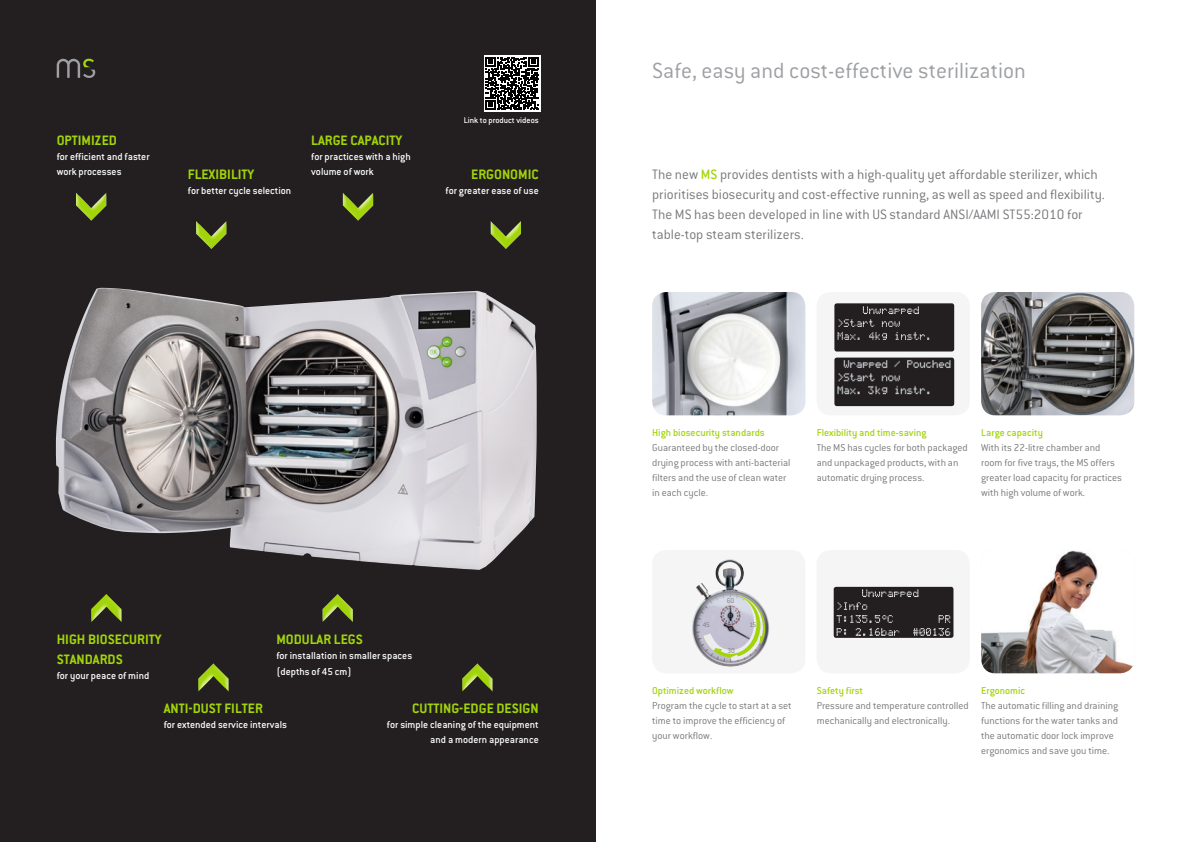
<style>
.page{position:relative;width:1191px;height:842px;background:#fff}
.page>*{position:absolute;margin:0;border:0;box-sizing:border-box;transform-origin:0 0}
.t1{font:300 24px "Conduit ITC Pro";color:#9d9fa2}
.t2{font:300 15px/20px "Conduit ITC Pro";color:#76787b}
.t3{font:700 15px/20px "Conduit ITC Pro";color:#a2d40a}
.t4{font:300 11px/15px "Conduit ITC Pro";color:#76787b}
.t5{font:500 11px/15px "Conduit ITC Pro";color:#fff}
.t6{font:500 11px "Conduit ITC Pro";color:#a2d40a}
.t7{font:500 9px "Conduit ITC Pro";color:#fff}
.t8{font:300 7.4px "Conduit ITC Pro";letter-spacing:-.035em;color:#76787b}
.s1{font-weight:500;color:#a2d40a}
</style>
<div class="page">
<img style="left:981px;top:292px;width:153px;height:123px">
<img style="left:981px;top:550px;width:152px;height:123px">
<div style="left:652px;top:550px;width:153px;height:123px;background:#f5f5f6;border-radius:14px"></div>
<img style="left:692px;top:559px;width:78px;height:108px">
<svg style="left:703px;top:594px;width:62px;height:67px;background:#bdc0b7"></svg>
<img style="left:652px;top:292px;width:153px;height:123px">
<div style="left:0;top:0;width:595px;height:842px;background:#231f20"></div>
<img style="left:56px;top:288px;width:481px;height:282px">
<svg style="left:57px;top:59px;width:38px;height:19px"></svg>
<div style="left:75px;top:191px;width:32px;height:31px;background:#fff;opacity:.75"></div>
<div style="left:79px;top:191px;width:28px;height:31px;background:#fff;opacity:.75"></div>
<div style="left:195px;top:219px;width:32px;height:31px;background:#fff;opacity:.75"></div>
<div style="left:199px;top:219px;width:28px;height:31px;background:#fff;opacity:.75"></div>
<div style="left:489px;top:219px;width:32px;height:31px;background:#fff;opacity:.75"></div>
<div style="left:493px;top:219px;width:28px;height:31px;background:#fff;opacity:.75"></div>
<div style="left:342px;top:191px;width:32px;height:31px;background:#fff;opacity:.75"></div>
<div style="left:345px;top:191px;width:29px;height:31px;background:#fff;opacity:.75"></div>
<div style="left:91px;top:593px;width:32px;height:31px;background:#fff;opacity:.75"></div>
<div style="left:91px;top:593px;width:28px;height:31px;background:#fff;opacity:.75"></div>
<div style="left:198px;top:663px;width:32px;height:31px;background:#fff;opacity:.75"></div>
<div style="left:198px;top:663px;width:28px;height:31px;background:#fff;opacity:.75"></div>
<div style="left:322px;top:593px;width:32px;height:31px;background:#fff;opacity:.75"></div>
<div style="left:322px;top:593px;width:28px;height:31px;background:#fff;opacity:.75"></div>
<div style="left:462px;top:663px;width:32px;height:31px;background:#fff;opacity:.75"></div>
<div style="left:462px;top:663px;width:28px;height:31px;background:#fff;opacity:.75"></div>
<div style="left:816px;top:292px;width:153px;height:123px;background:#f5f5f6;border-radius:14px"></div>
<img style="left:834px;top:358px;width:120px;height:48px">
<img style="left:834px;top:303px;width:120px;height:48px">
<div style="left:816px;top:550px;width:153px;height:123px;background:#f5f5f6;border-radius:14px"></div>
<img style="left:833px;top:587px;width:120px;height:51px">
<div style="left:484px;top:55px;width:56px;height:57px;background:#fff"></div>
<svg style="left:485px;top:57px;width:53px;height:53px"></svg>
<h2 class="t3" style="left:57px;top:130px;width:62px">OPTIMIZED</h2>
<p class="t5" style="left:57px;top:149px;width:94px">for efficient and faster work processes</p>
<h2 class="t3" style="left:188px;top:164px;width:68px">FLEXIBILITY</h2>
<p class="t5" style="left:188px;top:183px;width:105px">for better cycle selection</p>
<h2 class="t3" style="left:311px;top:130px;width:92px">LARGE CAPACITY</h2>
<p class="t5" style="left:311px;top:149px;width:101px">for practices with a high volume of work</p>
<p class="t7" style="left:464px;top:115px;width:76px">Link to product videos</p>
<h2 class="t3" style="left:471px;top:164px;width:69px">ERGONOMIC</h2>
<p class="t5" style="left:445px;top:183px;width:95px">for greater ease of use</p>
<h2 class="t3" style="left:57px;top:630px;width:106px">HIGH BIOSECURITY<br>STANDARDS</h2>
<p class="t5" style="left:57px;top:668px;width:94px">for your peace of mind</p>
<h2 class="t3" style="left:276px;top:630px;width:88px">MODULAR LEGS</h2>
<p class="t5" style="left:276px;top:648px;width:137px">for installation in smaller spaces (depths of 45 cm)</p>
<h2 class="t3" style="left:164px;top:698px;width:101px">ANTI-DUST FILTER</h2>
<p class="t5" style="left:164px;top:717px;width:125px">for extended service intervals</p>
<h2 class="t3" style="left:412px;top:698px;width:128px">CUTTING-EDGE DESIGN</h2>
<p class="t5" style="left:387px;top:717px;width:153px;text-align:right">for simple cleaning of the equipment and a modern appearance</p>
<h1 class="t1" style="left:652px;top:57px;width:375px">Safe, easy and cost-effective sterilization</h1>
<p class="t2" style="left:652px;top:164px;width:454px">The new <span class="s1">MS</span> provides dentists with a high-quality yet affordable sterilizer, which prioritises biosecurity and cost-effective running, as well as speed and flexibility.<br>The MS has been developed in line with US standard ANSI/AAMI ST55:2010 for table-top steam sterilizers.</p>
<p class="t6" style="left:652px;top:426px;width:114px">High biosecurity standards</p>
<p class="t4" style="left:652px;top:440px;width:140px">Guaranteed by the closed-door drying process with anti-bacterial filters and the use of clean water in each cycle.</p>
<p class="t6" style="left:816px;top:426px;width:111px">Flexibility and time-saving</p>
<p class="t4" style="left:816px;top:440px;width:153px">The MS has cycles for both packaged and unpackaged products, with an automatic drying process.</p>
<p class="t6" style="left:981px;top:426px;width:63px">Large capacity</p>
<p class="t4" style="left:981px;top:440px;width:142px">With its 22-litre chamber and room for five trays, the MS offers greater load capacity for practices with high volume of work.</p>
<p class="t8" style="left:727px;top:597px;width:9px">60</p>
<p class="t8" style="left:703px;top:620px;width:9px">45</p>
<p class="t8" style="left:749px;top:620px;width:8px">15</p>
<p class="t8" style="left:727px;top:646px;width:9px">30</p>
<p class="t6" style="left:652px;top:684px;width:83px">Optimized workflow</p>
<p class="t4" style="left:652px;top:698px;width:141px">Program the cycle to start at a set time to improve the efficiency of your workflow.</p>
<p class="t6" style="left:816px;top:684px;width:48px">Safety first</p>
<p class="t4" style="left:816px;top:698px;width:153px">Pressure and temperature controlled mechanically and electronically.</p>
<p class="t6" style="left:981px;top:684px;width:46px">Ergonomic</p>
<p class="t4" style="left:981px;top:698px;width:138px">The automatic filling and draining functions for the water tanks and the automatic door lock improve ergonomics and save you time.</p>
</div>
